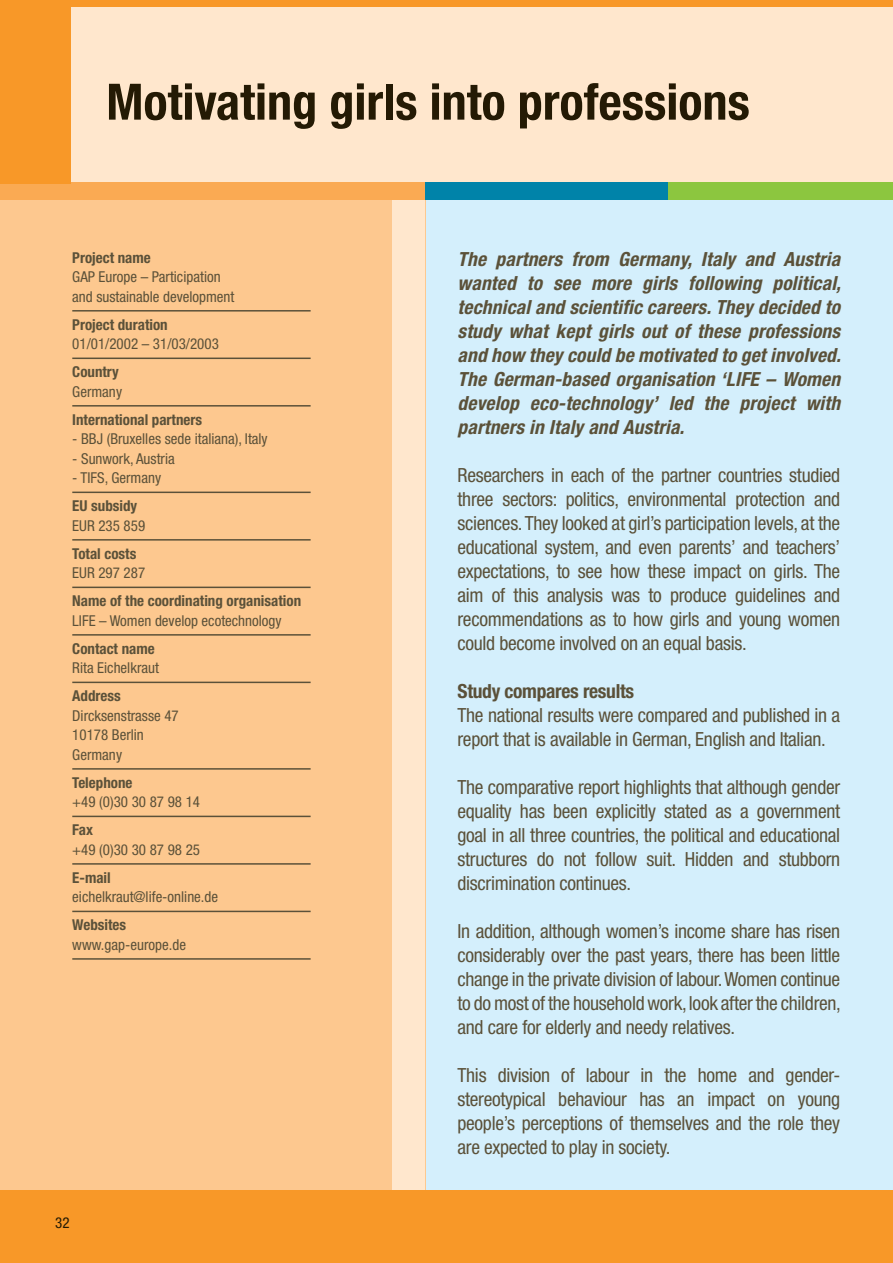
<style>
.page{position:relative;width:893px;height:1263px;background:#fff}
.page>*{position:absolute;margin:0;border:0;box-sizing:border-box;transform-origin:0 0}
.t1{font:700 condensed 50.25px "Helvetica Neue";color:#241a04}
.t2{font:condensed 19.5px/24px "Helvetica Neue";letter-spacing:-.015em;color:#5b5139;text-align:justify}
.t3{font:italic 700 condensed 19.5px/24px "Helvetica Neue";letter-spacing:.01em;color:#5b5139;text-align:justify}
.t4{font:700 condensed 19.5px "Helvetica Neue";letter-spacing:-.015em;color:#5b5139}
.t5{font:condensed 15px/19.5px "Helvetica Neue";color:#5b5139}
.t6{font:700 condensed 15px "Helvetica Neue";color:#5b5139}
.t7{font:condensed 15px "Helvetica Neue";color:#241a04}
</style>
<div class="page">
<div style="left:40px;top:0;width:853px;height:336px;background:#ffe7cd"></div>
<div style="left:349px;top:193px;width:544px;height:1000px;background:#d4effc"></div>
<div style="left:0;top:0;width:893px;height:6px;background:#f89828"></div>
<div style="left:0;top:191px;width:425px;height:1072px;background:#fdc88f"></div>
<div style="left:393px;top:184px;width:32px;height:1053px;background:#ffe7cd"></div>
<div style="left:0;top:1191px;width:893px;height:72px;background:#f89828"></div>
<div style="left:0;top:183px;width:893px;height:17px;background:#faaa53"></div>
<div style="left:0;top:0;width:70px;height:184px;background:#f89828"></div>
<div style="left:667px;top:183px;width:226px;height:17px;background:#8cc63f"></div>
<div style="left:425px;top:183px;width:243px;height:17px;background:#0083a9"></div>
<hr style="left:72px;top:310px;width:239px;height:2px;background:#5b5139">
<hr style="left:72px;top:358px;width:239px;height:1px;background:#5b5139">
<hr style="left:72px;top:405px;width:239px;height:2px;background:#5b5139">
<hr style="left:72px;top:492px;width:239px;height:1px;background:#5b5139">
<hr style="left:72px;top:539px;width:239px;height:2px;background:#5b5139">
<hr style="left:72px;top:587px;width:239px;height:1px;background:#5b5139">
<hr style="left:72px;top:634px;width:239px;height:2px;background:#5b5139">
<hr style="left:72px;top:682px;width:239px;height:1px;background:#5b5139">
<hr style="left:72px;top:768px;width:239px;height:2px;background:#5b5139">
<hr style="left:72px;top:816px;width:239px;height:1px;background:#5b5139">
<hr style="left:72px;top:863px;width:239px;height:2px;background:#5b5139">
<hr style="left:72px;top:911px;width:239px;height:1px;background:#5b5139">
<hr style="left:72px;top:958px;width:239px;height:2px;background:#5b5139">
<h1 class="t1" style="left:106px;top:84px;width:645px">Motivating girls into professions</h1>
<p class="t6" style="left:72px;top:252px;width:80px">Project name</p>
<p class="t5" style="left:72px;top:268px;width:164px">GAP Europe – Participation and sustainable development</p>
<p class="t6" style="left:72px;top:319px;width:97px">Project duration</p>
<p class="t5" style="left:72px;top:335px;width:148px">01/01/2002 – 31/03/2003</p>
<p class="t6" style="left:72px;top:366px;width:48px">Country</p>
<p class="t5" style="left:72px;top:383px;width:51px">Germany</p>
<p class="t6" style="left:72px;top:414px;width:131px">International partners</p>
<p class="t5" style="left:72px;top:430px;width:197px">- BBJ (Bruxelles sede italiana), Italy</p>
<p class="t5" style="left:72px;top:450px;width:104px">- Sunwork, Austria</p>
<p class="t5" style="left:72px;top:469px;width:90px">- TIFS, Germany</p>
<p class="t6" style="left:72px;top:500px;width:66px">EU subsidy</p>
<p class="t5" style="left:72px;top:517px;width:74px">EUR 235 859</p>
<p class="t6" style="left:72px;top:548px;width:66px">Total costs</p>
<p class="t5" style="left:72px;top:564px;width:74px">EUR 297 287</p>
<p class="t6" style="left:72px;top:595px;width:230px">Name of the coordinating organisation</p>
<p class="t5" style="left:72px;top:612px;width:211px">LIFE – Women develop ecotechnology</p>
<p class="t6" style="left:72px;top:643px;width:84px">Contact name</p>
<p class="t5" style="left:72px;top:659px;width:88px">Rita Eichelkraut</p>
<p class="t6" style="left:72px;top:690px;width:50px">Address</p>
<p class="t5" style="left:72px;top:707px;width:108px">Dircksenstrasse 47<br>10178 Berlin<br>Germany</p>
<p class="t6" style="left:72px;top:777px;width:62px">Telephone</p>
<p class="t5" style="left:72px;top:793px;width:129px">+49 (0)30 30 87 98 14</p>
<p class="t6" style="left:72px;top:824px;width:22px">Fax</p>
<p class="t5" style="left:72px;top:841px;width:129px">+49 (0)30 30 87 98 25</p>
<p class="t6" style="left:72px;top:872px;width:40px">E-mail</p>
<p class="t5" style="left:72px;top:888px;width:147px">eichelkraut@life-online.de</p>
<p class="t6" style="left:72px;top:919px;width:55px">Websites</p>
<p class="t5" style="left:72px;top:936px;width:115px">www.gap-europe.de</p>
<p class="t7" style="left:55px;top:1217px;width:16px">32</p>
<p class="t3" style="left:457px;top:249px;width:385px">The partners from Germany, Italy and Austria wanted to see more girls following political, technical and scientific careers. They decided to study what kept girls out of these professions and how they could be motivated to get involved.<br>The German-based organisation ‘LIFE – Women develop eco-technology’ led the project with partners in Italy and Austria.</p>
<p class="t2" style="left:457px;top:465px;width:384px">Researchers in each of the partner countries studied three sectors: politics, environmental protection and sciences. They looked at girl’s participation levels, at the educational system, and even parents’ and teachers’ expectations, to see how these impact on girls. The aim of this analysis was to produce guidelines and recommendations as to how girls and young women could become involved on an equal basis.</p>
<p class="t4" style="left:457px;top:684px;width:178px">Study compares results</p>
<p class="t2" style="left:457px;top:705px;width:384px">The national results were compared and published in a report that is available in German, English and Italian.</p>
<p class="t2" style="left:457px;top:777px;width:384px">The comparative report highlights that although gender equality has been explicitly stated as a government goal in all three countries, the political and educational structures do not follow suit. Hidden and stubborn discrimination continues.</p>
<p class="t2" style="left:457px;top:921px;width:385px">In addition, although women’s income share has risen considerably over the past years, there has been little change in the private division of labour. Women continue to do most of the household work, look after the children, and care for elderly and needy relatives.</p>
<p class="t2" style="left:457px;top:1065px;width:384px">This division of labour in the home and gender&shy;stereotypical behaviour has an impact on young people’s perceptions of themselves and the role they are expected to play in society.</p>
</div>
